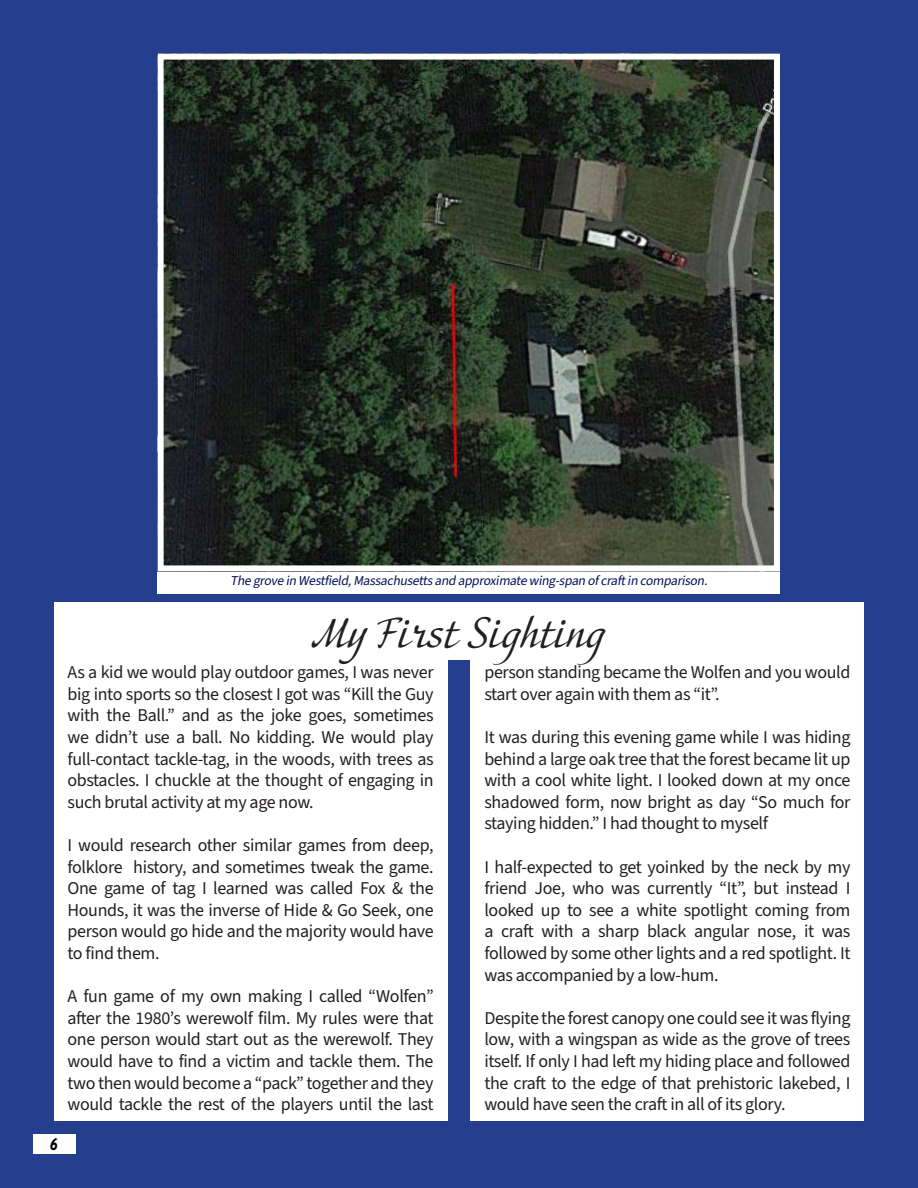
<style>
.page{position:relative;width:918px;height:1188px;background:#253f8e}
.page>*{position:absolute;margin:0;border:0;box-sizing:border-box;transform-origin:0 0}
.t1{font:42px "Adventure";color:#231f20}
.t2{font:18px/21.6px "Source Sans 3";letter-spacing:-.02em;color:#231f20;text-align:justify}
.PageNumber{font:italic 700 18px "Agenda";color:#000;scale:.81 1}
.t3{font:italic 13.5px "Source Sans 3";color:#031059}
</style>
<div class="page">
<div style="left:33px;top:1134px;width:42px;height:20px;background:#fff"></div>
<div style="left:54px;top:660px;width:393px;height:461px;background:#fff"></div>
<div style="left:471px;top:660px;width:393px;height:461px;background:#fff"></div>
<div style="left:158px;top:571px;width:622px;height:23px;background:#fff"></div>
<img style="left:165px;top:61px;width:608px;height:503px">
<div style="left:158px;top:54px;width:622px;height:517px;border:6px solid #fff"></div>
<div style="left:54px;top:603px;width:810px;height:57px;background:#fff"></div>
<p class="PageNumber" style="left:50px;top:1134px;width:11px">6</p>
<p class="t3" style="left:230px;top:572px;width:482px">The grove in Westfield,Massachusettsand approximate wing-span ofcraft in comparison.</p>
<p class="t1" style="left:313px;top:608px;width:294px">My First Sighting</p>
<p class="t2" style="left:484px;top:661px;width:368px">person standing became the Wolfen and you would start over again with them as “it”.</p>
<p class="t2" style="left:484px;top:726px;width:368px">It was during this evening game while I was hiding behind a large oak tree that the forest became lit up with a cool white light. I looked down at my once shadowed form, now bright as day “So much for staying hidden.” I had thought to myself</p>
<p class="t2" style="left:484px;top:856px;width:368px">I half-expected to get yoinked by the neck by my friend Joe, who was currently “It”, but instead I looked up to see a white spotlight coming from a craft with a sharp black angular nose, it was followed by some other lights and a red spotlight. It was accompanied by a low-hum.</p>
<p class="t2" style="left:484px;top:1007px;width:368px">Despite the forest canopy one could see it was flying low, with a wingspan as wide as the grove of trees itself. If only I had left my hiding place and followed the craft to the edge of that prehistoric lakebed, I would have seen the craft in all of its glory.</p>
<p class="t2" style="left:68px;top:661px;width:368px">As a kid we would play outdoor games, I was never big into sports so the closest I got was “Kill the Guy with the Ball.” and as the joke goes, sometimes we didn’t use a ball. No kidding. We would play full-contact tackle-tag, in the woods, with trees as obstacles. I chuckle at the thought of engaging in such brutal activity at my age now.</p>
<p class="t2" style="left:68px;top:834px;width:368px">I would research other similar games from deep, folklore history, and sometimes tweak the game.<br>One game of tag I learned was called Fox &amp; the Hounds, it was the inverse of Hide &amp; Go Seek, one person would go hide and the majority would have to find them.</p>
<p class="t2" style="left:68px;top:985px;width:368px">A fun game of my own making I called “Wolfen” after the 1980’s werewolf film. My rules were that one person would start out as the werewolf. They would have to find a victim and tackle them. The two then would become a “pack” together and they would tackle the rest of the players until the last</p>
</div>
